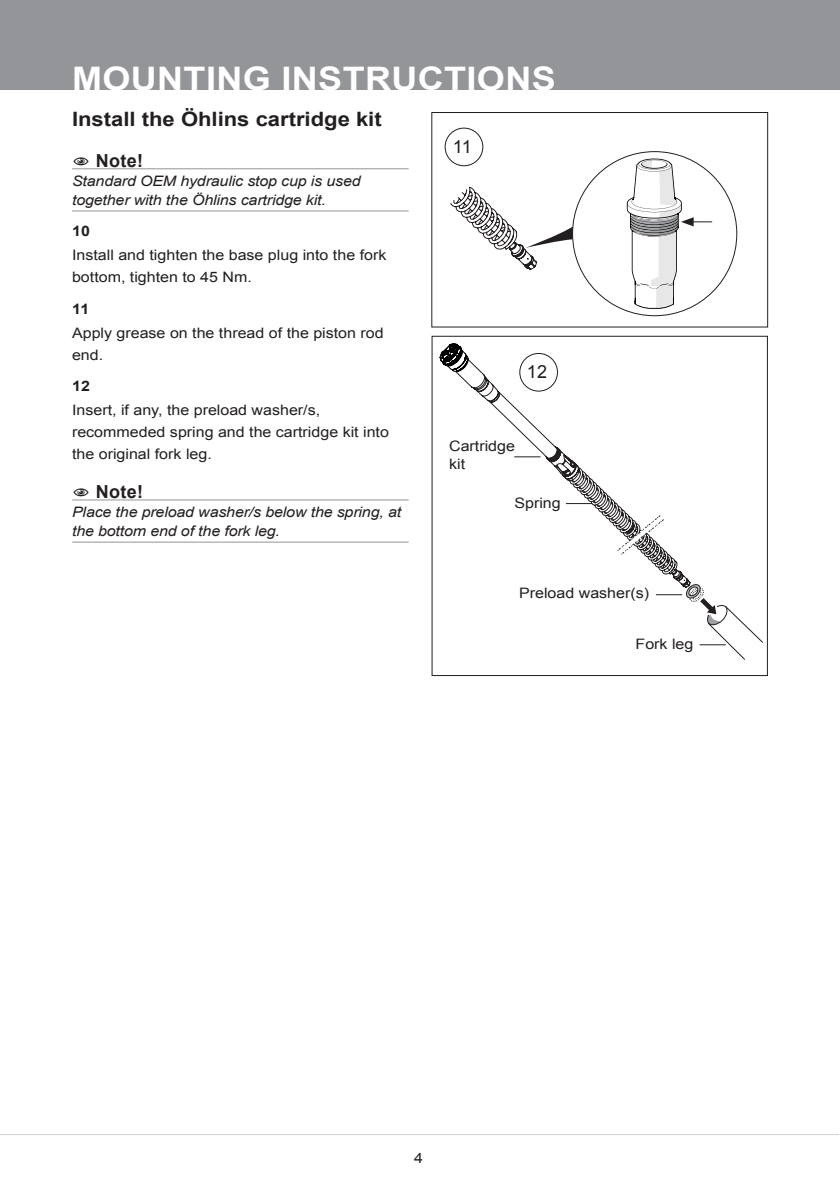
<style>
.page{position:relative;width:840px;height:1191px;background:#fff}
.page>*{position:absolute;margin:0;border:0;box-sizing:border-box;transform-origin:0 0}
.t1{font:700 32.4px "Arial";letter-spacing:.01em;color:#fff;scale:1.11 1}
.t2{font:700 19.8px "Arial";color:#231f20;scale:1.11 1}
.t3{font:700 18px "Arial";letter-spacing:.02em;color:#231f20}
.t4{font:18px "Arial";color:#231f20}
.t5{font:14.4px/22px "Arial";color:#231f20;scale:1.11 1}
.t6{font:italic 14.4px/19px "Arial";letter-spacing:-.01em;color:#231f20;scale:1.11 1}
.t7{font:700 14.4px "Arial";color:#231f20;scale:1.11 1}
</style>
<div class="page">
<div style="left:0;top:0;width:839px;height:90px;background:#939598"></div>
<hr style="left:0;top:1134px;width:838px;height:1px;background:#d1d2d4">
<hr style="left:72px;top:168px;width:336px;height:1px;background:#939598">
<hr style="left:72px;top:211px;width:336px;height:1px;background:#939598">
<hr style="left:72px;top:499px;width:336px;height:1px;background:#939598">
<hr style="left:72px;top:542px;width:336px;height:1px;background:#939598">
<div style="left:431px;top:336px;width:336px;height:340px;border:1px solid #231f20"></div>
<div style="left:431px;top:112px;width:336px;height:215px;border:1px solid #231f20"></div>
<svg style="left:439px;top:343px;width:37px;height:29px"></svg>
<div style="left:519px;top:353px;width:38px;height:38px;border:1px solid #231f20;border-radius:50%"></div>
<div style="left:444px;top:128px;width:39px;height:38px;border:1px solid #231f20;border-radius:50%"></div>
<svg style="left:626px;top:158px;width:85px;height:151px"></svg>
<svg style="left:476px;top:379px;width:286px;height:281px"></svg>
<svg style="left:450px;top:187px;width:138px;height:82px"></svg>
<h1 class="t1" style="left:72px;top:57px;width:437px">MOUNTING INSTRUCTIONS</h1>
<h2 class="t2" style="left:72px;top:106px;width:280px">Install the Öhlins cartridge kit</h2>
<p class="t3" style="left:96px;top:149px;width:49px">Note!</p>
<p class="t6" style="left:72px;top:172px;width:261px">Standard OEM hydraulic stop cup is used together with the Öhlins cartridge kit.</p>
<p class="t7" style="left:72px;top:222px;width:18px">10</p>
<p class="t5" style="left:72px;top:244px;width:284px">Install and tighten the base plug into the fork bottom, tighten to 45 Nm.</p>
<p class="t7" style="left:72px;top:299px;width:17px">11</p>
<p class="t5" style="left:72px;top:322px;width:282px">Apply grease on the thread of the piston rod end.</p>
<p class="t7" style="left:72px;top:376px;width:18px">12</p>
<p class="t5" style="left:72px;top:399px;width:287px">Insert, if any, the preload washer/s, recommeded spring and the cartridge kit into the original fork leg.</p>
<p class="t3" style="left:96px;top:480px;width:49px">Note!</p>
<p class="t6" style="left:72px;top:503px;width:298px">Place the preload washer/s below the spring, at the bottom end of the fork leg.</p>
<p class="t4" style="left:452px;top:135px;width:20px">11</p>
<p class="t4" style="left:526px;top:360px;width:22px">12</p>
<p class="t5" style="left:449px;top:437px;width:61px;line-height:18px">Cartridge kit</p>
<p class="t5" style="left:514px;top:491px;width:43px">Spring</p>
<p class="t5" style="left:519px;top:582px;width:118px">Preload washer(s)</p>
<p class="t5" style="left:635px;top:633px;width:54px">Fork leg</p>
<p class="t5" style="left:414px;top:1147px;width:10px">4</p>
</div>
